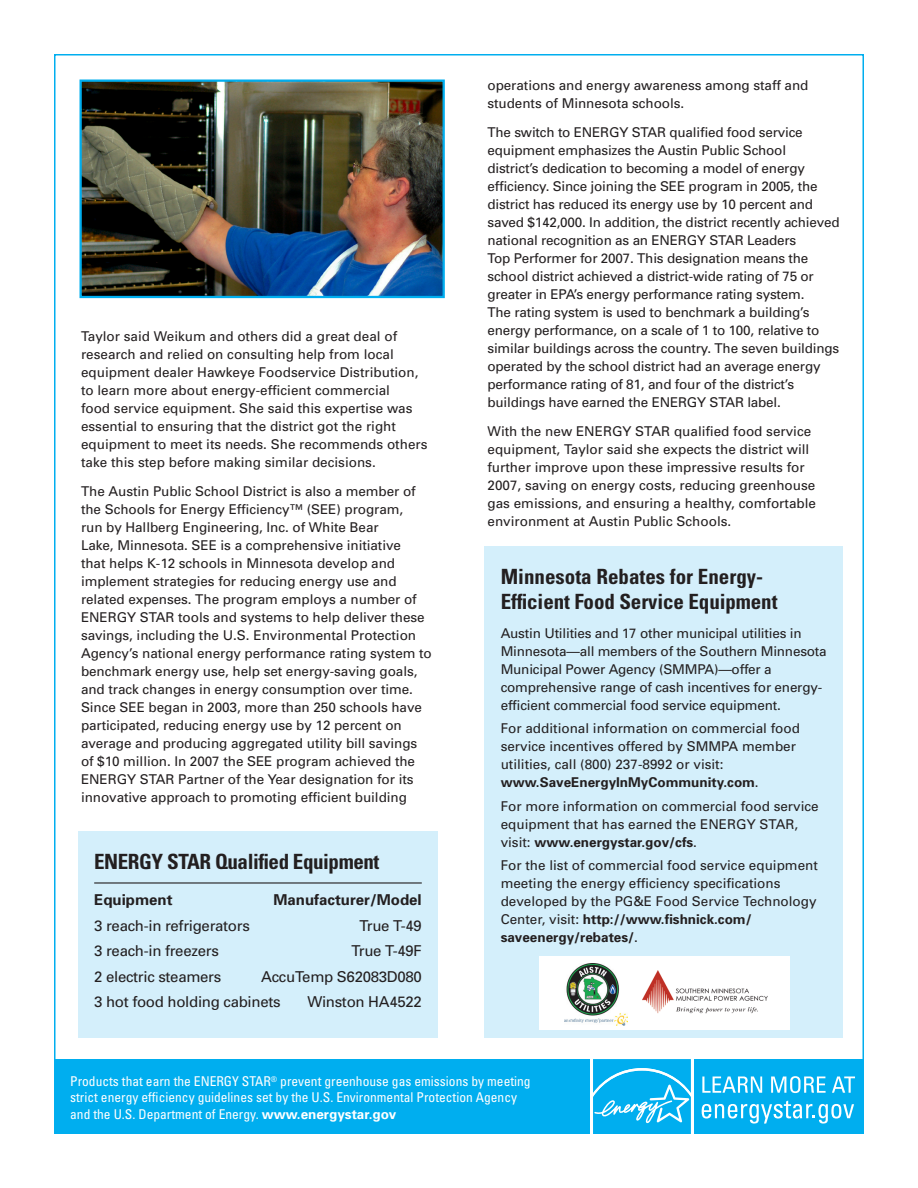
<style>
.page{position:relative;width:918px;height:1188px;background:#fff}
.page>*{position:absolute;margin:0;border:0;box-sizing:border-box;transform-origin:0 0}
.t1{font:700 condensed 21px/25.2px "Univers";letter-spacing:-.005em;color:#231f20}
.t2{font:15px "Univers";letter-spacing:-.02em;color:#231f20}
.t3{font:700 15px "Univers";color:#231f20}
.t4{font:13.5px/18px "Univers";letter-spacing:-.005em;color:#231f20}
.t5{font:condensed 13.5px/16.2px "Univers";color:#fff}
.s1{font-weight:700}
.s2{font-weight:700;font-stretch:normal}
</style>
<div class="page">
<div style="left:484px;top:546px;width:359px;height:492px;background:#d4effb"></div>
<img style="left:83px;top:83px;width:359px;height:212px">
<div style="left:80px;top:80px;width:365px;height:218px;border:2px solid #00aeef"></div>
<div style="left:78px;top:831px;width:360px;height:207px;background:#d4effb"></div>
<hr style="left:94px;top:882px;width:328px;height:2px;background:#231f20">
<div style="left:539px;top:956px;width:251px;height:74px;background:#fff"></div>
<img style="left:565px;top:964px;width:63px;height:62px">
<img style="left:643px;top:970px;width:125px;height:43px">
<div style="left:54px;top:1059px;width:592px;height:75px;background:#00aeef"></div>
<div style="left:590px;top:1059px;width:273px;height:75px;background:#fff"></div>
<div style="left:694px;top:1059px;width:169px;height:75px;background:#00aeef"></div>
<svg style="left:593px;top:1059px;width:98px;height:75px;background:#22b8f1"></svg>
<svg style="left:702px;top:1101px;width:152px;height:23px"></svg>
<svg style="left:702px;top:1077px;width:60px;height:16px"></svg>
<svg style="left:771px;top:1076px;width:55px;height:17px"></svg>
<svg style="left:832px;top:1077px;width:23px;height:16px"></svg>
<p class="t4" style="left:81px;top:327px;width:348px">Taylor said Weikum and others did a great deal of research and relied on consulting help from local equipment dealer Hawkeye Foodservice Distribution, to learn more about energy-efficient commercial<br>food service equipment. She said this expertise was essential to ensuring that the district got the right equipment to meet its needs. She recommends others take this step before making similar decisions.</p>
<p class="t4" style="left:81px;top:482px;width:352px">The Austin Public School District is also a member of the Schools for Energy Efficiency™ (SEE) program,<br>run by Hallberg Engineering, Inc. of White Bear<br>Lake, Minnesota. SEE is a comprehensive initiative<br>that helps K-12 schools in Minnesota develop and implement strategies for reducing energy use and related expenses. The program employs a number of ENERGY STAR tools and systems to help deliver these savings, including the U.S. Environmental Protection Agency’s national energy performance rating system to benchmark energy use, help set energy-saving goals, and track changes in energy consumption over time.<br>Since SEE began in 2003, more than 250 schools have participated, reducing energy use by 12 percent on average and producing aggregated utility bill savings of $10 million. In 2007 the SEE program achieved the ENERGY STAR Partner of the Year designation for its innovative approach to promoting efficient building</p>
<p class="t1" style="left:94px;top:848px;width:287px">ENERGY STAR Qualified Equipment</p>
<p class="t3" style="left:94px;top:890px;width:80px">Equipment</p>
<p class="t3" style="left:273px;top:890px;width:150px">Manufacturer/Model</p>
<p class="t2" style="left:94px;top:916px;width:157px">3 reach-in refrigerators</p>
<p class="t2" style="left:359px;top:916px;width:64px">True T-49</p>
<p class="t2" style="left:94px;top:941px;width:126px">3 reach-in freezers</p>
<p class="t2" style="left:351px;top:941px;width:72px">True T-49F</p>
<p class="t2" style="left:94px;top:967px;width:129px">2 electric steamers</p>
<p class="t2" style="left:261px;top:967px;width:162px">AccuTemp S62083D080</p>
<p class="t2" style="left:94px;top:992px;width:188px">3 hot food holding cabinets</p>
<p class="t2" style="left:307px;top:992px;width:116px">Winston HA4522</p>
<p class="t4" style="left:488px;top:76px;width:322px">operations and energy awareness among staff and students of Minnesota schools.</p>
<p class="t4" style="left:488px;top:123px;width:354px">The switch to ENERGY STAR qualified food service equipment emphasizes the Austin Public School district’s dedication to becoming a model of energy efficiency. Since joining the SEE program in 2005, the district has reduced its energy use by 10 percent and saved $142,000. In addition, the district recently achieved national recognition as an ENERGY STAR Leaders<br>Top Performer for 2007. This designation means the school district achieved a district-wide rating of 75 or greater in EPA’s energy performance rating system.<br>The rating system is used to benchmark a building’s energy performance, on a scale of 1 to 100, relative to similar buildings across the country. The seven buildings operated by the school district had an average energy performance rating of 81, and four of the district’s buildings have earned the ENERGY STAR label.</p>
<p class="t4" style="left:488px;top:422px;width:330px">With the new ENERGY STAR qualified food service equipment, Taylor said she expects the district will further improve upon these impressive results for 2007, saving on energy costs, reducing greenhouse gas emissions, and ensuring a healthy, comfortable environment at Austin Public Schools.</p>
<p class="t1" style="left:501px;top:563px;width:278px">Minnesota Rebates for Energy-<br>Efficient Food Service Equipment</p>
<p class="t4" style="left:501px;top:624px;width:328px">Austin Utilities and 17 other municipal utilities in Minnesota—all members of the Southern Minnesota Municipal Power Agency (SMMPA)—offer a comprehensive range of cash incentives for energy&shy;efficient commercial food service equipment.</p>
<p class="t4" style="left:501px;top:719px;width:301px">For additional information on commercial food service incentives offered by SMMPA member utilities, call (800) 237-8992 or visit: <span class="s1">www.SaveEnergyInMyCommunity.com</span>.</p>
<p class="t4" style="left:501px;top:797px;width:320px">For more information on commercial food service equipment that has earned the ENERGY STAR, visit: <span class="s1">www.energystar.gov/cfs</span>.</p>
<p class="t4" style="left:501px;top:856px;width:319px">For the list of commercial food service equipment meeting the energy efficiency specifications developed by the PG&amp;E Food Service Technology Center, visit: <span class="s1">http://www.fishnick.com/ saveenergy/rebates/</span>.</p>
<p class="t5" style="left:70px;top:1073px;width:462px">Products that earn the ENERGY STAR<sup>®</sup> prevent greenhouse gas emissions by meeting strict energy efficiency guidelines set by the U.S. Environmental Protection Agency and the U.S. Department of Energy. <span class="s2">www.energystar.gov</span></p>
</div>
